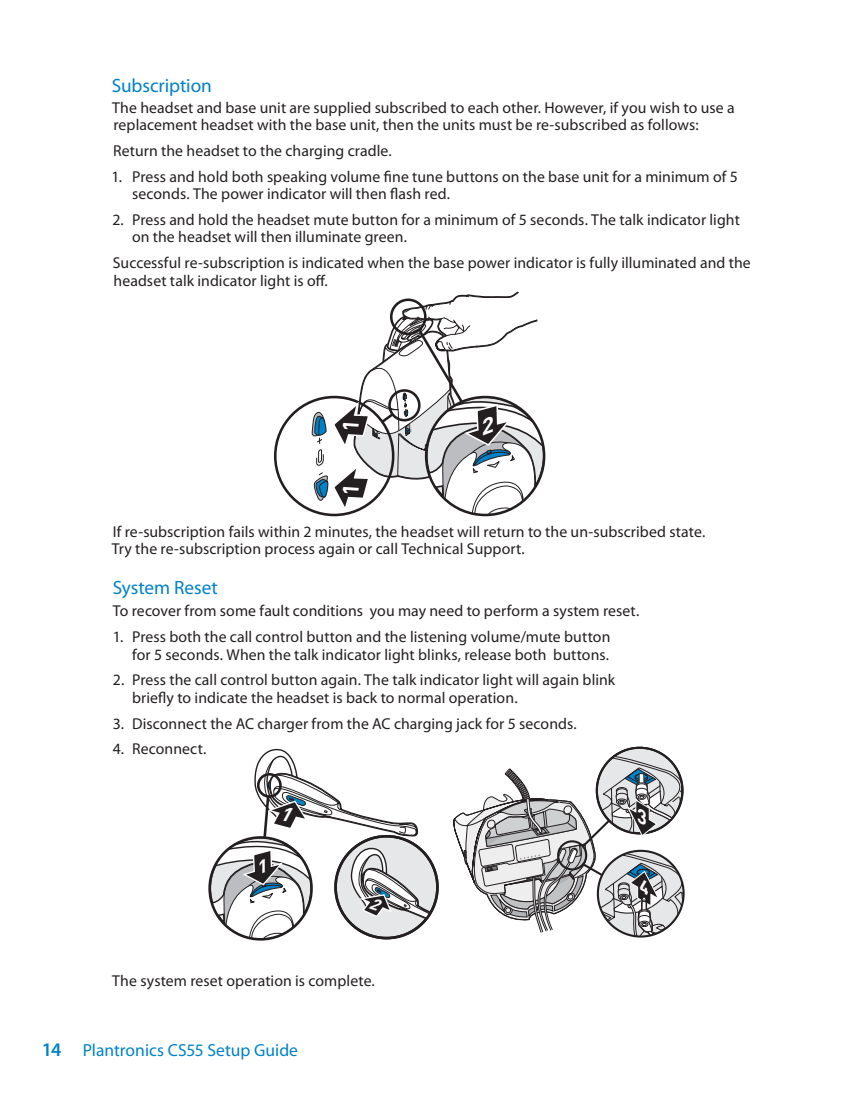
<style>
.page{position:relative;width:851px;height:1103px;background:#fff}
.page>*{position:absolute;margin:0;border:0;box-sizing:border-box;transform-origin:0 0}
.t1{font:19.25px "Myriad Pro";letter-spacing:-.005em;color:#0082c8}
.t2{font:17.5px "Myriad Pro";color:#0082c8}
.t3{font:15.75px/17.5px "Myriad Pro";letter-spacing:.005em;color:#231f20}
.s1{font-weight:600;font-size:19.25px}
</style>
<div class="page">
<svg style="left:597px;top:748px;width:86px;height:85px"></svg>
<svg style="left:274px;top:291px;width:270px;height:225px"></svg>
<svg style="left:210px;top:748px;width:229px;height:192px"></svg>
<svg style="left:453px;top:755px;width:230px;height:181px"></svg>
<p class="t1" style="left:112px;top:78px;width:102px">Subscription</p>
<p class="t3" style="left:112px;top:100px;width:624px">The headset and base unit are supplied subscribed to each other. However, if you wish to use a replacement headset with the base unit, then the units must be re-subscribed as follows:</p>
<p class="t3" style="left:113px;top:143px;width:280px">Return the headset to the charging cradle.</p>
<p class="t3" style="left:132px;top:169px;width:607px;text-indent:-21px">1. Press and hold both speaking volume fine tune buttons on the base unit for a minimum of 5 seconds. The power indicator will then flash red.</p>
<p class="t3" style="left:132px;top:212px;width:609px;text-indent:-20px">2. Press and hold the headset mute button for a minimum of 5 seconds. The talk indicator light on the headset will then illuminate green.</p>
<p class="t3" style="left:113px;top:255px;width:639px">Successful re-subscription is indicated when the base power indicator is fully illuminated and the headset talk indicator light is off.</p>
<p class="t3" style="left:112px;top:524px;width:595px">If re-subscription fails within 2 minutes, the headset will return to the un-subscribed state.<br>Try the re-subscription process again or call Technical Support.</p>
<p class="t1" style="left:113px;top:580px;width:106px">System Reset</p>
<p class="t3" style="left:113px;top:603px;width:528px">To recover from some fault conditions you may need to perform a system reset.</p>
<p class="t3" style="left:113px;top:629px;width:499px;text-align:right">1. Press both the call control button and the listening volume/mute button for 5 seconds. When the talk indicator light blinks, release both buttons.</p>
<p class="t3" style="left:132px;top:672px;width:484px;text-indent:-19px">2. Press the call control button again. The talk indicator light will again blink briefly to indicate the headset is back to normal operation.</p>
<p class="t3" style="left:113px;top:715px;width:465px">3. Disconnect the AC charger from the AC charging jack for 5 seconds.</p>
<p class="t3" style="left:113px;top:741px;width:95px">4. Reconnect.</p>
<p class="t3" style="left:112px;top:973px;width:264px">The system reset operation is complete.</p>
<p class="t2" style="left:42px;top:1042px;width:257px"><span class="s1">14</span> Plantronics CS55 Setup Guide</p>
</div>
